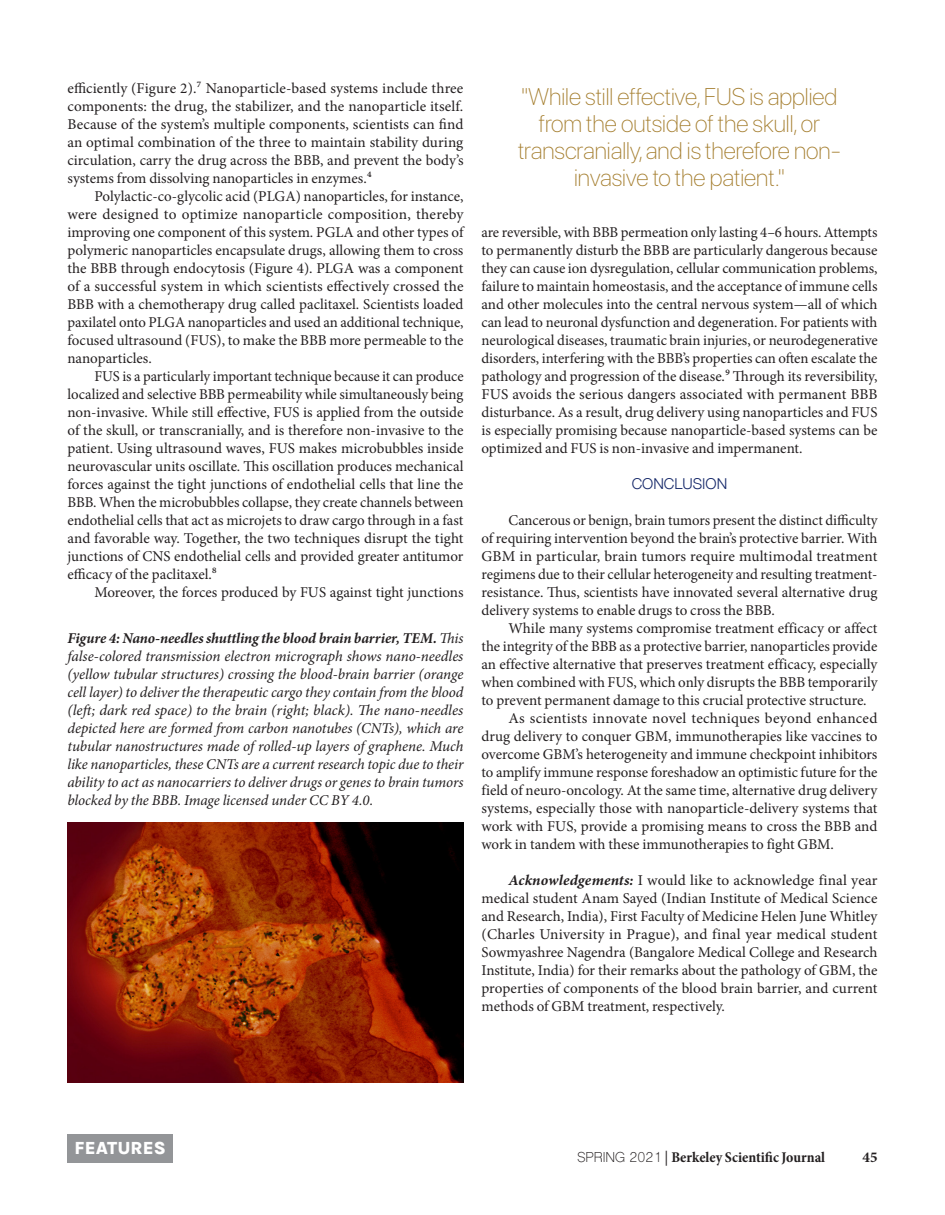
<style>
.page{position:relative;width:945px;height:1215px;background:#fff}
.page>*{position:absolute;margin:0;border:0;box-sizing:border-box;transform-origin:0 0}
.Pull_Quotes{font:100 24px/27px "SF Pro Display";color:#a47d2d;text-align:center}
.t1{font:800 18px "Karla";color:#fff}
.t2{font:15px/18px "Minion Pro";color:#231f20;text-align:justify}
.t3{font:italic 15px/18px "Minion Pro";letter-spacing:-.005em;color:#231f20;text-align:justify}
.t4{font:700 condensed 15px "Minion Pro";color:#231f20}
.Section_Titles{font:300 15px "Helvetica Neue";color:#152869}
.t5{font:700 15px "Minion Pro";color:#231f20}
.s1{font-weight:700}
.s2{font-weight:700;font-style:italic}
.s3{font-family:"Shree Dev 0714";font-weight:400;font-stretch:normal;font-size:13.5px}
.s4{font-weight:400;font-stretch:normal}
</style>
<div class="page">
<img style="left:68px;top:823px;width:396px;height:260px">
<div style="left:68px;top:1134px;width:105px;height:28px;background:#939598"></div>
<p class="t2" style="left:68px;top:79px;width:398px">efficiently (Figure 2).⁷ Nanoparticle-based systems include three components: the drug, the stabilizer, and the nanoparticle itself.<br>Because of the system’s multiple components, scientists can find an optimal combination of the three to maintain stability during circulation, carry the drug across the BBB, and prevent the body’s systems from dissolving nanoparticles in enzymes.⁴</p>
<p class="t2" style="left:68px;top:187px;width:398px;text-indent:27px">Polylactic-co-glycolic acid (PLGA) nanoparticles, for instance, were designed to optimize nanoparticle composition, thereby improving one component of this system. PGLA and other types of polymeric nanoparticles encapsulate drugs, allowing them to cross the BBB through endocytosis (Figure 4). PLGA was a component of a successful system in which scientists effectively crossed the BBB with a chemotherapy drug called paclitaxel. Scientists loaded paxilatel onto PLGA nanoparticles and used an additional technique, focused ultrasound (FUS), to make the BBB more permeable to the nanoparticles.</p>
<p class="t2" style="left:68px;top:367px;width:398px;text-indent:27px">FUS is a particularly important technique because it can produce localized and selective BBB permeability while simultaneously being non-invasive. While still effective, FUS is applied from the outside of the skull, or transcranially, and is therefore non-invasive to the patient. Using ultrasound waves, FUS makes microbubbles inside neurovascular units oscillate. This oscillation produces mechanical forces against the tight junctions of endothelial cells that line the BBB. When the microbubbles collapse, they create channels between endothelial cells that act as microjets to draw cargo through in a fast and favorable way. Together, the two techniques disrupt the tight junctions of CNS endothelial cells and provided greater antitumor efficacy of the paclitaxel.⁸</p>
<p class="t2" style="left:94px;top:583px;width:371px">Moreover, the forces produced by FUS against tight junctions</p>
<p class="t3" style="left:68px;top:629px;width:398px"><span class="s1">Figure 4: Nano-needles shuttling the blood brain barrier, TEM.</span> This false-colored transmission electron micrograph shows nano-needles (yellow tubular structures) crossing the blood-brain barrier (orange cell layer) to deliver the therapeutic cargo they contain from the blood (left; dark red space) to the brain (right; black). The nano-needles depicted here are formed from carbon nanotubes (CNTs), which are tubular nanostructures made of rolled-up layers of graphene. Much like nanoparticles, these CNTs are a current research topic due to their ability to act as nanocarriers to deliver drugs or genes to brain tumors blocked by the BBB. Image licensed under CC BY 4.0.</p>
<p class="Pull_Quotes" style="left:518px;top:84px;width:324px">"While still effective, FUS is applied from the outside of the skull, or transcranially, and is therefore non&shy;invasive to the patient."</p>
<p class="t2" style="left:482px;top:223px;width:398px">are reversible, with BBB permeation only lasting 4–6 hours. Attempts to permanently disturb the BBB are particularly dangerous because they can cause ion dysregulation, cellular communication problems, failure to maintain homeostasis, and the acceptance of immune cells and other molecules into the central nervous system—all of which can lead to neuronal dysfunction and degeneration. For patients with neurological diseases, traumatic brain injuries, or neurodegenerative disorders, interfering with the BBB’s properties can often escalate the pathology and progression of the disease.⁹ Through its reversibility, FUS avoids the serious dangers associated with permanent BBB disturbance. As a result, drug delivery using nanoparticles and FUS is especially promising because nanoparticle-based systems can be optimized and FUS is non-invasive and impermanent.</p>
<p class="Section_Titles" style="left:632px;top:472px;width:97px">CONCLUSION</p>
<p class="t2" style="left:482px;top:511px;width:398px;text-indent:27px">Cancerous or benign, brain tumors present the distinct difficulty of requiring intervention beyond the brain’s protective barrier. With GBM in particular, brain tumors require multimodal treatment regimens due to their cellular heterogeneity and resulting treatment&shy;resistance. Thus, scientists have innovated several alternative drug delivery systems to enable drugs to cross the BBB.</p>
<p class="t2" style="left:482px;top:619px;width:398px;text-indent:27px">While many systems compromise treatment efficacy or affect the integrity of the BBB as a protective barrier, nanoparticles provide an effective alternative that preserves treatment efficacy, especially when combined with FUS, which only disrupts the BBB temporarily to prevent permanent damage to this crucial protective structure.</p>
<p class="t2" style="left:482px;top:709px;width:398px;text-indent:27px">As scientists innovate novel techniques beyond enhanced drug delivery to conquer GBM, immunotherapies like vaccines to overcome GBM’s heterogeneity and immune checkpoint inhibitors to amplify immune response foreshadow an optimistic future for the field of neuro-oncology. At the same time, alternative drug delivery systems, especially those with nanoparticle-delivery systems that work with FUS, provide a promising means to cross the BBB and work in tandem with these immunotherapies to fight GBM.</p>
<p class="t2" style="left:482px;top:871px;width:398px;text-indent:27px"><span class="s2">Acknowledgements:</span> I would like to acknowledge final year medical student Anam Sayed (Indian Institute of Medical Science and Research, India), First Faculty of Medicine Helen June Whitley (Charles University in Prague), and final year medical student Sowmyashree Nagendra (Bangalore Medical College and Research Institute, India) for their remarks about the pathology of GBM, the properties of components of the blood brain barrier, and current methods of GBM treatment, respectively.</p>
<p class="t1" style="left:75px;top:1137px;width:93px">FEATURES</p>
<p class="t4" style="left:577px;top:1147px;width:249px"><span class="s3">SPRING 2021</span> <span class="s4">|</span> Berkeley Scientific Journal</p>
<p class="t5" style="left:863px;top:1147px;width:16px">45</p>
</div>
